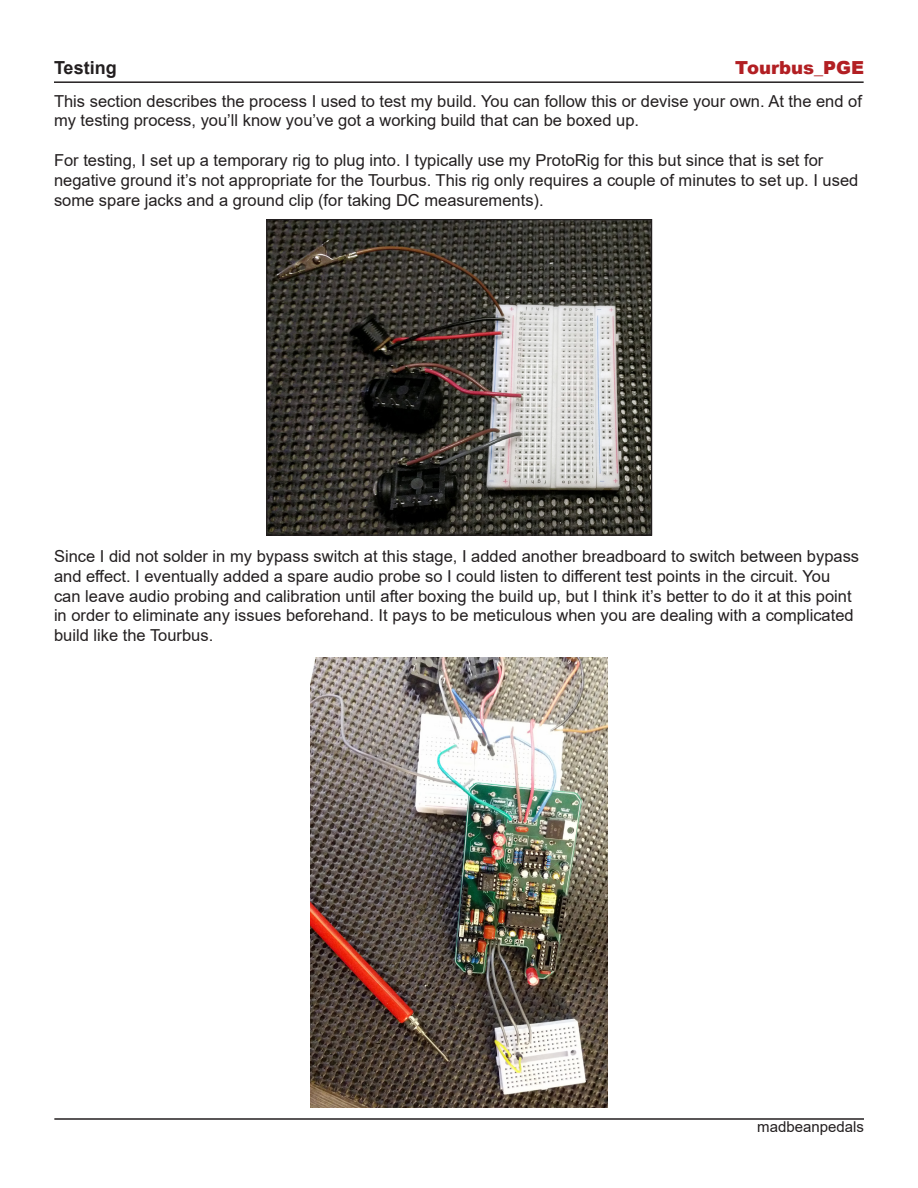
<style>
.page{position:relative;width:918px;height:1188px;background:#fff}
.page>*{position:absolute;margin:0;border:0;box-sizing:border-box;transform-origin:0 0}
.t1{font:900 18px "Arial";color:#b21f23}
.t2{font:700 18px "Arial";color:#231f20}
.t3{font:16.5px/19.8px "Arial";color:#231f20}
.t4{font:15px "Arial";color:#231f20}
</style>
<div class="page">
<hr style="left:54px;top:81px;width:810px;height:2px;background:#231f20">
<hr style="left:54px;top:1118px;width:810px;height:2px;background:#231f20">
<img style="left:268px;top:221px;width:382px;height:313px">
<div style="left:266px;top:219px;width:386px;height:317px;border:1px solid #231f20"></div>
<img style="left:310px;top:657px;width:298px;height:450px">
<p class="t2" style="left:54px;top:55px;width:64px">Testing</p>
<p class="t1" style="left:735px;top:54px;width:130px">Tourbus_PGE</p>
<p class="t3" style="left:54px;top:91px;width:810px">This section describes the process I used to test my build. You can follow this or devise your own. At the end of my testing process, you’ll know you’ve got a working build that can be boxed up.</p>
<p class="t3" style="left:54px;top:150px;width:806px">For testing, I set up a temporary rig to plug into. I typically use my ProtoRig for this but since that is set for negative ground it’s not appropriate for the Tourbus. This rig only requires a couple of minutes to set up. I used some spare jacks and a ground clip (for taking DC measurements).</p>
<p class="t3" style="left:54px;top:546px;width:807px">Since I did not solder in my bypass switch at this stage, I added another breadboard to switch between bypass and effect. I eventually added a spare audio probe so I could listen to different test points in the circuit. You can leave audio probing and calibration until after boxing the build up, but I think it’s better to do it at this point in order to eliminate any issues beforehand. It pays to be meticulous when you are dealing with a complicated build like the Tourbus.</p>
<p class="t4" style="left:757px;top:1117px;width:108px">madbeanpedals</p>
</div>
